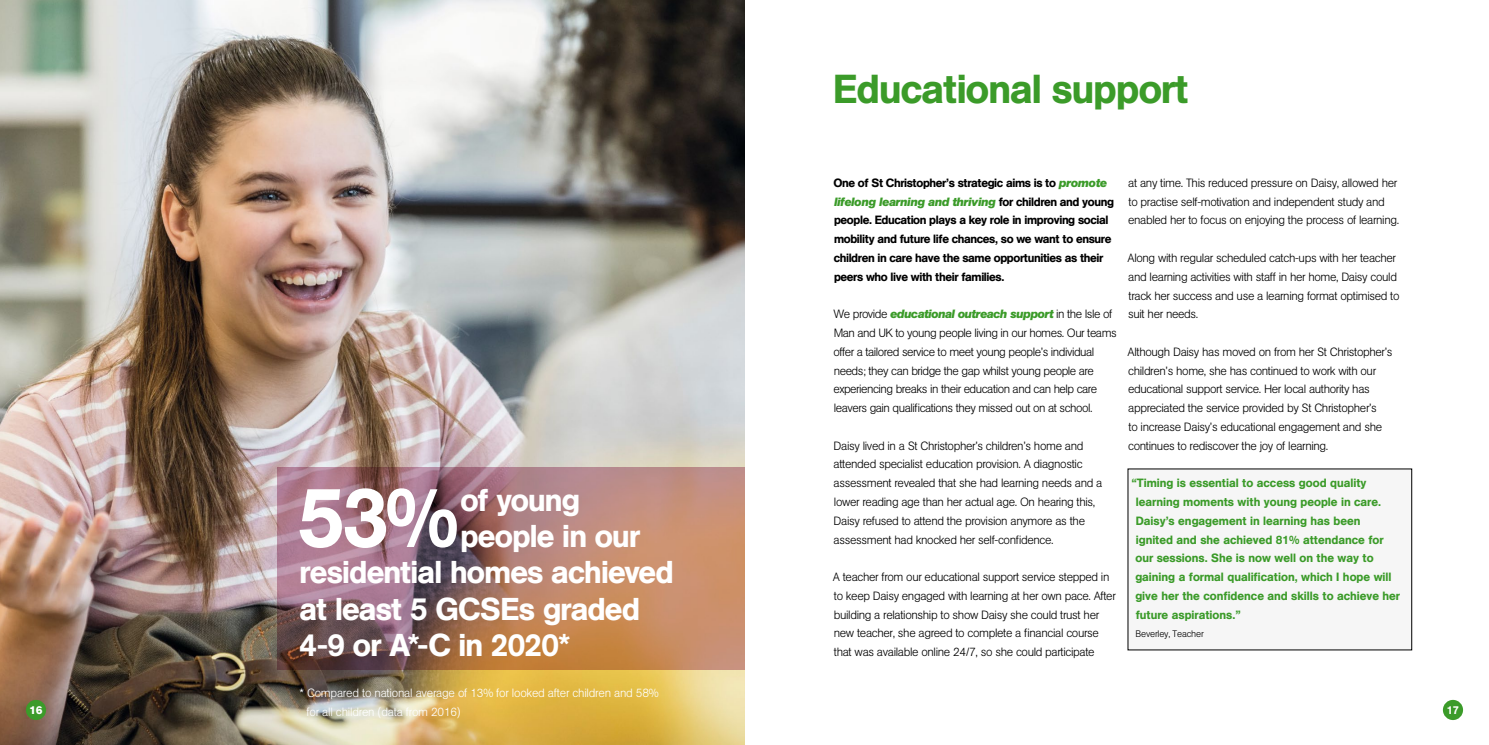
<style>
.page{position:relative;width:1489px;height:745px;background:#fff}
.page>*{position:absolute;margin:0;border:0;box-sizing:border-box;transform-origin:0 0}
.t1{font:500 83.75px "AG Book BQ";color:#fff}
.t2{font:500 40px "AG Book BQ";letter-spacing:-.02em;color:#3b9b29}
.t3{font:500 31.25px "AG Book BQ";letter-spacing:-.025em;color:#fff}
.t4{font:300 11.88px/18.8px "AG Book BQ";letter-spacing:-.03em;color:#000}
.t5{font:500 11.88px/18.8px "AG Book BQ";color:#3b9b29}
.t6{font:500 11.88px/18.8px "AG Book BQ";letter-spacing:-.03em;color:#000}
.t7{font:300 11.88px/18.8px "AG Book BQ";letter-spacing:-.02em;color:#fff}
.t8{font:700 11.12px "AG Book BQ";color:#fff}
.t9{font:500 11.12px "AG Book BQ";color:#fff}
.t10{font:300 9.38px "AG Book BQ";letter-spacing:-.02em;color:#000}
.s1{font-weight:700;font-style:italic;color:#3b9b29}
</style>
<div class="page">
<img style="left:0;top:0;width:744px;height:744px">
<div style="left:1442px;top:699px;width:20px;height:20px;background:#3b9b29;border-radius:50%"></div>
<div style="left:26px;top:699px;width:20px;height:20px;background:#3b9b29;border-radius:50%"></div>
<div style="left:1127px;top:468px;width:284px;height:181px;background:#f6f6f6"></div>
<svg style="left:276px;top:467px;width:468px;height:202px;background:#a9786d"></svg>
<h2 class="t2" style="left:833px;top:65px;width:357px">Educational support</h2>
<p class="t6" style="left:833px;top:173px;width:282px">One of St Christopher’s strategic aims is to <span class="s1">promote lifelong learning and thriving</span> for children and young people. Education plays a key role in improving social mobility and future life chances, so we want to ensure children in care have the same opportunities as their peers who live with their families.</p>
<p class="t4" style="left:833px;top:304px;width:285px">We provide <span class="s1">educational outreach support</span> in the Isle of Man and UK to young people living in our homes. Our teams offer a tailored service to meet young people’s individual needs; they can bridge the gap whilst young people are experiencing breaks in their education and can help care leavers gain qualifications they missed out on at school.</p>
<p class="t4" style="left:833px;top:436px;width:270px">Daisy lived in a St Christopher’s children’s home and attended specialist education provision. A diagnostic assessment revealed that she had learning needs and a lower reading age than her actual age. On hearing this, Daisy refused to attend the provision anymore as the assessment had knocked her self-confidence.</p>
<p class="t4" style="left:832px;top:567px;width:284px">A teacher from our educational support service stepped in to keep Daisy engaged with learning at her own pace. After building a relationship to show Daisy she could trust her new teacher, she agreed to complete a financial course that was available online 24/7, so she could participate</p>
<p class="t4" style="left:1127px;top:173px;width:273px">at any time. This reduced pressure on Daisy, allowed her to practise self-motivation and independent study and enabled her to focus on enjoying the process of learning.</p>
<p class="t4" style="left:1127px;top:248px;width:273px">Along with regular scheduled catch-ups with her teacher and learning activities with staff in her home, Daisy could track her success and use a learning format optimised to suit her needs.</p>
<p class="t4" style="left:1127px;top:342px;width:266px">Although Daisy has moved on from her St Christopher’s children’s home, she has continued to work with our educational support service. Her local authority has appreciated the service provided by St Christopher’s<br>to increase Daisy’s educational engagement and she continues to rediscover the joy of learning.</p>
<p class="t5" style="left:1135px;top:473px;width:266px;text-indent:-4px">“Timing is essential to access good quality learning moments with young people in care.<br>Daisy’s engagement in learning has been ignited and she achieved 81% attendance for our sessions. She is now well on the way to gaining a formal qualification, which I hope will give her the confidence and skills to achieve her future aspirations.”</p>
<p class="t10" style="left:1135px;top:628px;width:70px">Beverley, Teacher</p>
<h1 class="t1" style="left:298px;top:466px;width:162px">53%</h1>
<h3 class="t3" style="left:460px;top:480px;width:121px">of young</h3>
<h3 class="t3" style="left:460px;top:516px;width:181px">people in our</h3>
<h3 class="t3" style="left:299px;top:553px;width:375px">residential homes achieved</h3>
<h3 class="t3" style="left:299px;top:589px;width:342px">at least 5 GCSEs graded</h3>
<h3 class="t3" style="left:299px;top:625px;width:272px">4-9 or A*-C in 2020*</h3>
<p class="t7" style="left:306px;top:683px;width:353px;text-indent:-7px">* Compared to national average of 13% for looked after children and 58% for all children (data from 2016)</p>
<p class="t8" style="left:29px;top:702px;width:15px">16</p>
<p class="t9" style="left:1446px;top:702px;width:14px">17</p>
</div>
